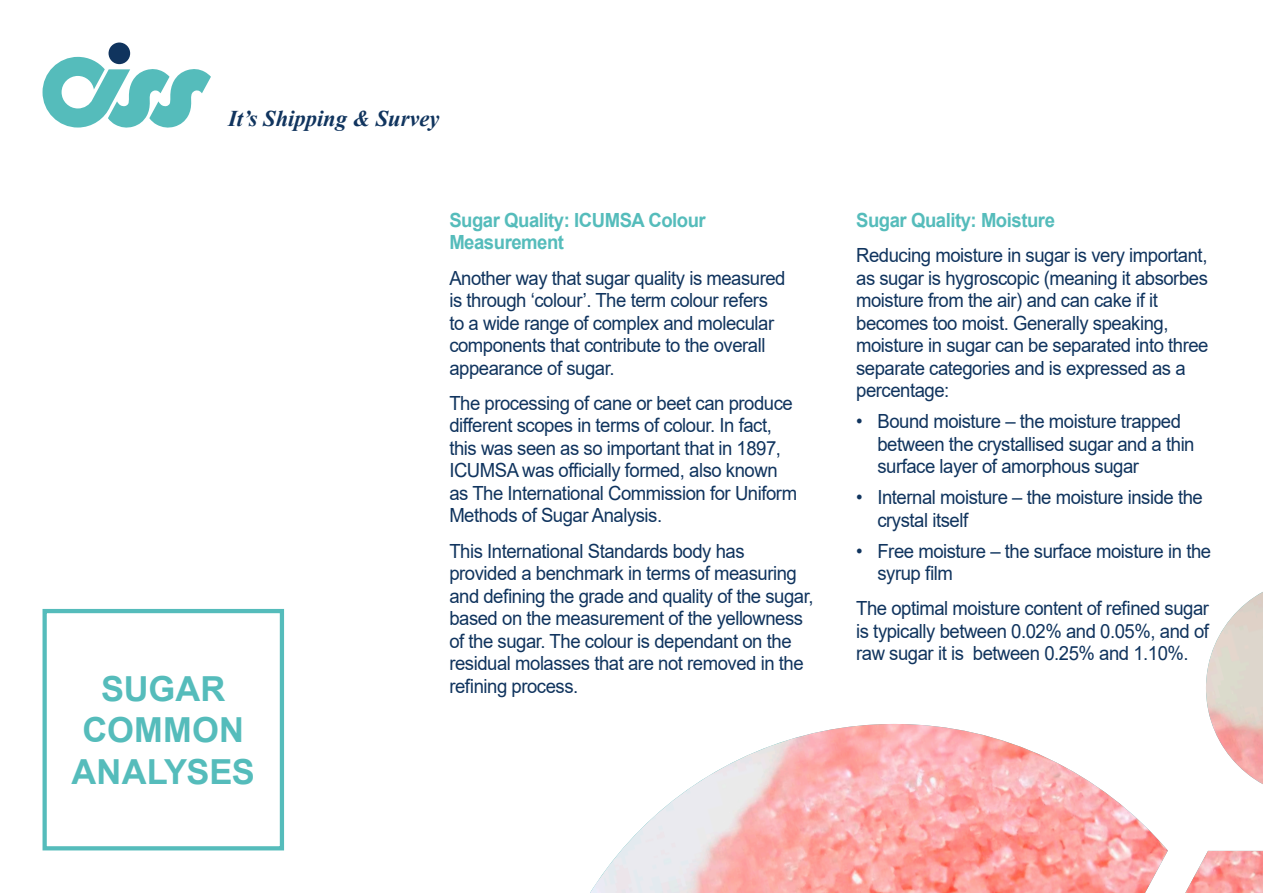
<style>
.page{position:relative;width:1263px;height:893px;background:#fff}
.page>*{position:absolute;margin:0;border:0;box-sizing:border-box;transform-origin:0 0}
.t1{font:700 34.5px/41.4px "Arial";color:#55bcbb;text-align:center}
.t2{font:italic 700 22.5px "Times New Roman";color:#10345e}
.t3{font:19.5px/22.5px "Arial";letter-spacing:-.025em;color:#10345e;scale:.95 1}
.t4{font:700 19.5px/22.5px "Arial";letter-spacing:-.025em;color:#55bcbb;scale:.95 1}
</style>
<div class="page">
<svg style="left:43px;top:57px;width:168px;height:71px"></svg>
<div style="left:109px;top:43px;width:21px;height:21px;background:#10345e;border-radius:50%"></div>
<img style="left:590px;top:592px;width:673px;height:301px">
<div style="left:43px;top:609px;width:241px;height:241px;border:4px solid #55bcbb"></div>
<p class="t2" style="left:228px;top:102px;width:213px">It’s Shipping &amp; Survey</p>
<h1 class="t1" style="left:72px;top:668px;width:185px">SUGAR<br>COMMON<br>ANALYSES</h1>
<p class="t4" style="left:449px;top:209px;width:271px">Sugar Quality: ICUMSA Colour<br>Measurement</p>
<p class="t3" style="left:449px;top:266px;width:355px">Another way that sugar quality is measured is through ‘colour’. The term colour refers to a wide range of complex and molecular components that contribute to the overall appearance of sugar.</p>
<p class="t3" style="left:449px;top:392px;width:368px">The processing of cane or beet can produce different scopes in terms of colour. In fact, this was seen as so important that in 1897, ICUMSA was officially formed, also known as The International Commission for Uniform Methods of Sugar Analysis.</p>
<p class="t3" style="left:449px;top:539px;width:385px">This International Standards body has provided a benchmark in terms of measuring and defining the grade and quality of the sugar, based on the measurement of the yellowness of the sugar. The colour is dependant on the residual molasses that are not removed in the refining process.</p>
<p class="t4" style="left:856px;top:209px;width:211px">Sugar Quality: Moisture</p>
<p class="t3" style="left:856px;top:244px;width:372px">Reducing moisture in sugar is very important, as sugar is hygroscopic (meaning it absorbes moisture from the air) and can cake if it becomes too moist. Generally speaking, moisture in sugar can be separated into three separate categories and is expressed as a percentage:</p>
<p class="t3" style="left:877px;top:410px;width:335px;text-indent:-21px">• Bound moisture – the moisture trapped between the crystallised sugar and a thin surface layer of amorphous sugar</p>
<p class="t3" style="left:877px;top:486px;width:344px;text-indent:-21px">• Internal moisture – the moisture inside the crystal itself</p>
<p class="t3" style="left:877px;top:539px;width:353px;text-indent:-21px">• Free moisture – the surface moisture in the syrup film</p>
<p class="t3" style="left:856px;top:597px;width:373px;text-align:justify">The optimal moisture content of refined sugar is typically between 0.02% and 0.05%, and of raw sugar it is between 0.25% and 1.10%.</p>
</div>
